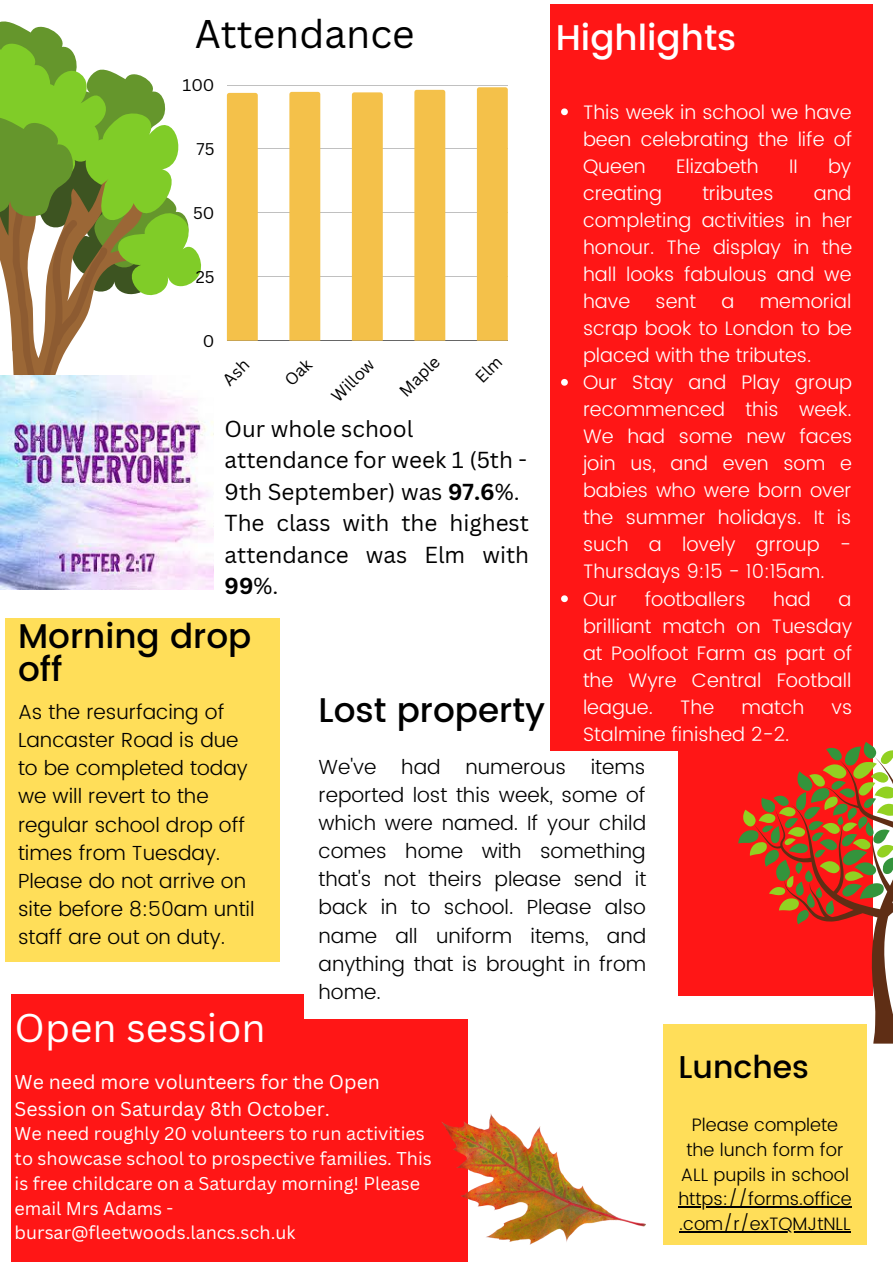
<style>
.page{position:relative;width:893px;height:1264px;background:#fff}
.page>*{position:absolute;margin:0;border:0;box-sizing:border-box;transform-origin:0 0}
.t1{font:39px "Canva Sans";color:#fff}
.t2{font:39px "Canva Sans";color:#000}
.t3{font:500 35.7px "Poppins";color:#fff}
.t4{font:500 34.2px/32.5px "Poppins";color:#000}
.t5{font:500 31.5px "Poppins";color:#000}
.t6{font:22.5px/31.5px "Canva Sans";color:#000}
.t7{font:300 20.4px/28px "Poppins";color:#000}
.t8{font:300 19.5px/27px "Poppins";color:#fff;text-align:justify}
.t9{font:19.5px/27px "Canva Sans";color:#fff}
.t10{font:18px/24.8px "Canva Sans";color:#fff}
.t11{font:300 18px/24.8px "Poppins";color:#000;text-align:center}
.t12{font:16.5px "Canva Sans";color:#000}
.s1{font-weight:700}
</style>
<div class="page">
<div style="left:549px;top:4px;width:323px;height:991px;background:#ff1616"></div>
<div style="left:5px;top:618px;width:274px;height:343px;background:#ffde59"></div>
<svg style="left:0;top:21px;width:202px;height:355px"></svg>
<svg style="left:738px;top:741px;width:154px;height:302px"></svg>
<hr style="left:227px;top:85px;width:280px;height:1px;background:#000">
<hr style="left:227px;top:149px;width:280px;height:1px;background:#000">
<hr style="left:227px;top:212px;width:280px;height:1px;background:#000">
<hr style="left:227px;top:276px;width:280px;height:1px;background:#000">
<hr style="left:227px;top:340px;width:280px;height:1px;background:#000">
<div style="left:227px;top:93px;width:31px;height:248px;background:#f4c14a"></div>
<div style="left:289px;top:92px;width:31px;height:249px;background:#f4c14a"></div>
<div style="left:352px;top:92px;width:31px;height:249px;background:#f4c14a"></div>
<div style="left:414px;top:90px;width:31px;height:251px;background:#f4c14a"></div>
<div style="left:477px;top:87px;width:30px;height:254px;background:#f4c14a"></div>
<div style="left:663px;top:1023px;width:203px;height:221px;background:#ffde59"></div>
<div style="left:11px;top:994px;width:456px;height:268px;background:#ff1616"></div>
<div style="left:304px;top:751px;width:374px;height:268px;background:#fff"></div>
<img style="left:441px;top:1113px;width:204px;height:131px">
<svg style="left:561px;top:108px;width:6px;height:7px"></svg>
<svg style="left:561px;top:379px;width:6px;height:7px"></svg>
<svg style="left:561px;top:595px;width:6px;height:7px"></svg>
<hr style="left:678px;top:1206px;width:173px;height:1px;background:#000">
<hr style="left:679px;top:1231px;width:171px;height:1px;background:#000">
<img style="left:0;top:376px;width:214px;height:213px">
<h1 class="t2" style="left:195px;top:6px;width:221px">Attendance</h1>
<p class="t12" style="left:182px;top:74px;width:34px">100</p>
<p class="t12" style="left:197px;top:138px;width:19px">75</p>
<h2 class="t3" style="left:555px;top:16px;width:182px">Highlights</h2>
<p class="t8" style="left:583px;top:98px;width:271px">This week in school we have been celebrating the life of Queen</p>
<p class="t8" style="left:676px;top:152px;width:84px">Elizabeth</p>
<p class="t8" style="left:789px;top:152px;width:10px">II</p>
<p class="t8" style="left:827px;top:152px;width:25px">by</p>
<p class="t8" style="left:583px;top:179px;width:81px">creating</p>
<p class="t8" style="left:702px;top:179px;width:73px">tributes</p>
<p class="t8" style="left:583px;top:179px;width:271px;text-indent:231px">and completing activities in her honour. The display in the hall looks fabulous and we have</p>
<p class="t12" style="left:193px;top:201px;width:23px">50</p>
<p class="t12" style="left:196px;top:265px;width:20px">25</p>
<p class="t8" style="left:583px;top:288px;width:271px;text-align:left;text-indent:177px">memorial scrap book to London to be placed with the tributes.<br>Our Stay and Play group recommenced this week.<br>We had some new faces join us, and even som e babies who were born over the summer holidays. It is such a lovely grroup -<br>Thursdays 9:15 - 10:15am.<br>Our</p>
<p class="t8" style="left:655px;top:288px;width:42px">sent</p>
<p class="t8" style="left:721px;top:288px;width:14px">a</p>
<p class="t12" style="left:203px;top:329px;width:13px">0</p>
<p class="t12" style="left:326px;top:390px;width:54px;rotate:-45deg">Willow</p>
<p class="t12" style="left:394px;top:385px;width:51px;rotate:-45deg">Maple</p>
<p class="t6" style="left:224px;top:412px;width:306px">Our whole school attendance for week 1 (5th -<br>9th September) was <span class="s1">97.6</span>%.<br>The class with the highest attendance was Elm with<br><span class="s1">99</span>%.</p>
<p class="t8" style="left:644px;top:585px;width:102px">footballers</p>
<p class="t8" style="left:773px;top:585px;width:39px">had</p>
<p class="t8" style="left:583px;top:585px;width:271px;text-indent:255px">a brilliant match on Tuesday at Poolfoot Farm as part of the Wyre Central Football league.</p>
<h3 class="t4" style="left:18px;top:620px;width:235px">Morning drop off</h3>
<h3 class="t4" style="left:318px;top:693px;width:228px">Lost property</h3>
<p class="t7" style="left:318px;top:752px;width:329px;text-align:justify">We've had numerous items reported lost this week, some of which were named. If your child comes home with something that's not theirs please send it back in to school. Please also name all uniform items, and anything that is brought in from home.</p>
<p class="t8" style="left:680px;top:693px;width:36px">The</p>
<p class="t8" style="left:741px;top:693px;width:64px">match</p>
<p class="t8" style="left:831px;top:693px;width:22px">vs</p>
<p class="t8" style="left:583px;top:720px;width:208px">Stalmine finished 2-2.</p>
<p class="t7" style="left:18px;top:698px;width:238px">As the resurfacing of<br>Lancaster Road is due to be completed today we will revert to the regular school drop off times from Tuesday.<br>Please do not arrive on site before 8:50am until staff are out on duty.</p>
<h1 class="t1" style="left:15px;top:1000px;width:252px">Open session</h1>
<p class="t9" style="left:15px;top:1067px;width:367px">We need more volunteers for the Open<br>Session on Saturday 8th October.</p>
<p class="t10" style="left:15px;top:1120px;width:418px">We need roughly 20 volunteers to run activities to showcase school to prospective families. This is free childcare on a Saturday morning! Please email Mrs Adams - bursar@fleetwoods.lancs.sch.uk</p>
<h3 class="t5" style="left:678px;top:1048px;width:132px">Lunches</h3>
<p class="t11" style="left:678px;top:1112px;width:175px">Please complete the lunch form for<br>ALL pupils in school https://forms.office .com/r/exTQMJtNLL</p>
</div>
